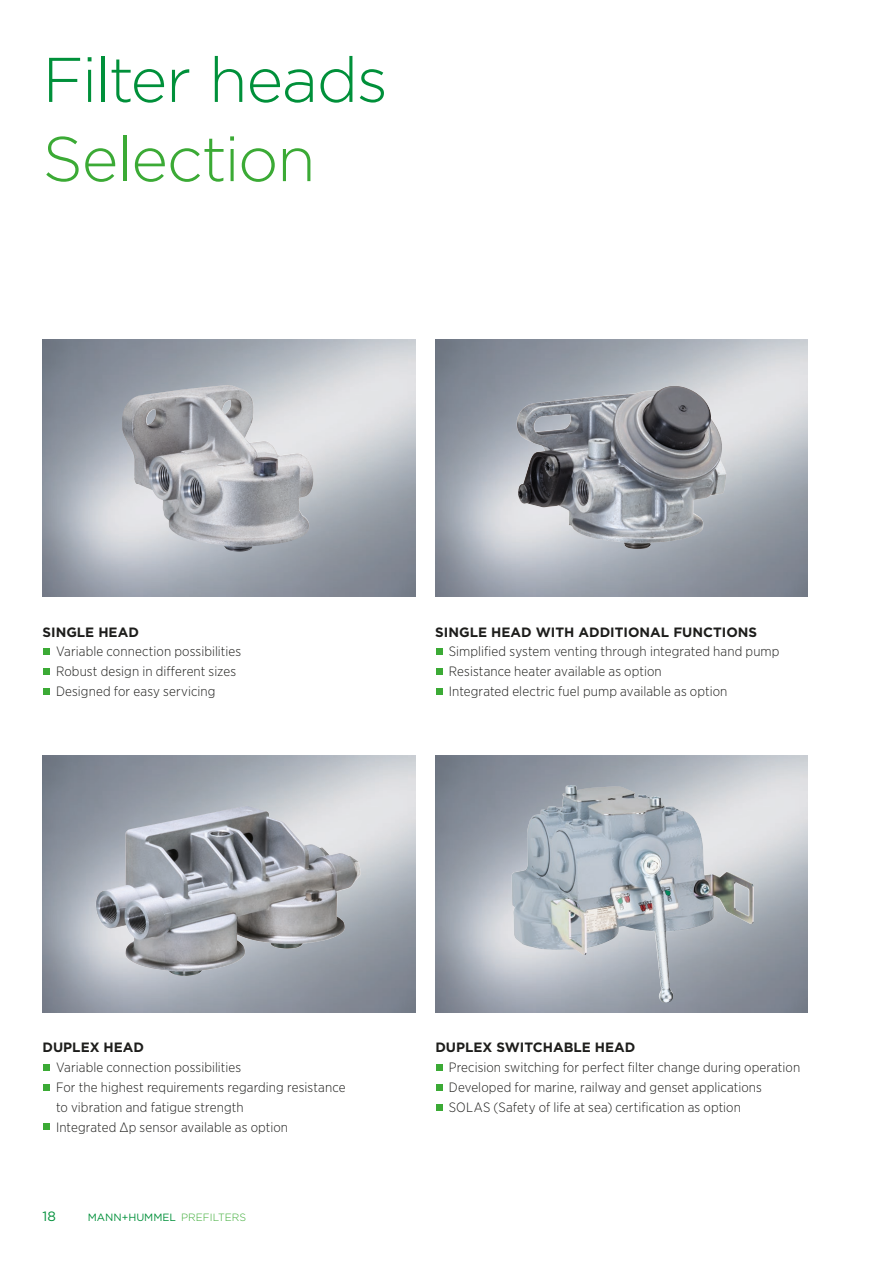
<style>
.page{position:relative;width:893px;height:1263px;background:#fff}
.page>*{position:absolute;margin:0;border:0;box-sizing:border-box;transform-origin:0 0}
.t1{font:300 63px "Gotham";letter-spacing:-.025em;color:#00903a}
.t2{font:300 63px "Gotham";letter-spacing:-.02em;color:#3baa35}
.t3{font:300 13.5px/19.8px "Gotham Narrow";letter-spacing:.01em;color:#1d1d1b}
.t4{font:700 13.5px "Gotham";color:#1d1d1b}
.t5{font:13.5px "Gotham";color:#00903a}
.t6{font:10.5px "Gotham";color:#00903a}
.s1{font-weight:300;color:#3baa35}
</style>
<div class="page">
<img style="left:435px;top:339px;width:373px;height:258px">
<img style="left:435px;top:755px;width:373px;height:258px">
<div style="left:44px;top:648px;width:6px;height:7px;background:#3baa35"></div>
<svg style="left:44px;top:668px;width:6px;height:6px"></svg>
<svg style="left:44px;top:688px;width:6px;height:6px"></svg>
<svg style="left:44px;top:1064px;width:6px;height:6px"></svg>
<svg style="left:44px;top:1084px;width:6px;height:6px"></svg>
<svg style="left:44px;top:1124px;width:6px;height:6px"></svg>
<div style="left:436px;top:1064px;width:7px;height:6px;background:#3baa35"></div>
<div style="left:436px;top:1084px;width:7px;height:6px;background:#3baa35"></div>
<div style="left:436px;top:1104px;width:7px;height:6px;background:#3baa35"></div>
<div style="left:436px;top:648px;width:7px;height:7px;background:#3baa35"></div>
<div style="left:436px;top:668px;width:7px;height:6px;background:#3baa35"></div>
<div style="left:436px;top:688px;width:7px;height:6px;background:#3baa35"></div>
<img style="left:122px;top:385px;width:192px;height:166px">
<img style="left:516px;top:386px;width:191px;height:163px">
<img style="left:96px;top:805px;width:265px;height:171px">
<img style="left:511px;top:785px;width:153px;height:218px">
<h1 class="t1" style="left:43px;top:40px;width:347px">Filter heads</h1>
<h1 class="t2" style="left:43px;top:119px;width:275px">Selection</h1>
<p class="t4" style="left:43px;top:623px;width:98px">SINGLE HEAD</p>
<p class="t3" style="left:56px;top:641px;width:187px">Variable connection possibilities<br>Robust design in different sizes<br>Designed for easy servicing</p>
<p class="t4" style="left:435px;top:623px;width:323px">SINGLE HEAD WITH ADDITIONAL FUNCTIONS</p>
<p class="t3" style="left:449px;top:641px;width:332px">Simplified system venting through integrated hand pump<br>Resistance heater available as option<br>Integrated electric fuel pump available as option</p>
<p class="t4" style="left:43px;top:1039px;width:103px">DUPLEX HEAD</p>
<p class="t3" style="left:56px;top:1057px;width:291px">Variable connection possibilities<br>For the highest requirements regarding resistance to vibration and fatigue strength<br>Integrated Δp sensor available as option</p>
<p class="t5" style="left:43px;top:1207px;width:15px">18</p>
<p class="t6" style="left:88px;top:1210px;width:160px">MANN+HUMMEL <span class="s1">PREFILTERS</span></p>
<p class="t4" style="left:435px;top:1039px;width:202px">DUPLEX SWITCHABLE HEAD</p>
<p class="t3" style="left:449px;top:1057px;width:353px">Precision switching for perfect filter change during operation<br>Developed for marine, railway and genset applications<br>SOLAS (Safety of life at sea) certification as option</p>
</div>
